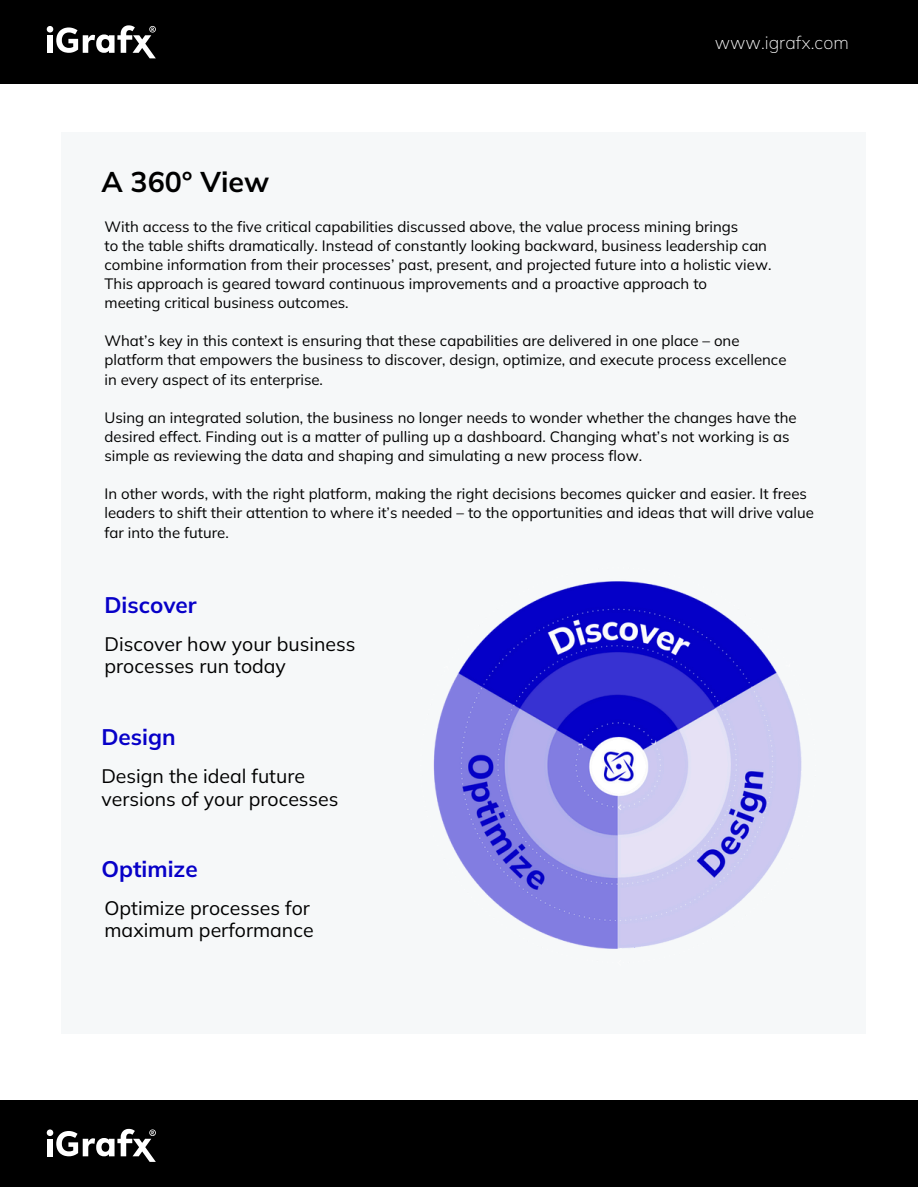
<style>
.page{position:relative;width:918px;height:1188px;background:#fff}
.page>*{position:absolute;margin:0;border:0;box-sizing:border-box;transform-origin:0 0}
.t1{font:700 28.5px "Mulish";color:#000}
.t2{font:700 22.5px "Mulish";color:#0700c8}
.t3{font:19.5px/22.5px "Mulish";color:#000}
.t4{font:200 18px "Mulish";color:#fff}
.t5{font:15px/19.2px "Mulish";color:#000}
</style>
<div class="page">
<div style="left:0;top:0;width:918px;height:83px;background:#000"></div>
<div style="left:61px;top:132px;width:805px;height:902px;background:#f6f8f9"></div>
<svg style="left:47px;top:25px;width:109px;height:33px"></svg>
<div style="left:0;top:1100px;width:918px;height:86px;background:#000"></div>
<svg style="left:47px;top:1128px;width:109px;height:34px"></svg>
<img style="left:433px;top:581px;width:369px;height:368px">
<p class="t1" style="left:101px;top:163px;width:169px">A 360° View</p>
<p class="t4" style="left:715px;top:30px;width:136px">www.igrafx.com</p>
<p class="t5" style="left:105px;top:216px;width:635px">With access to the five critical capabilities discussed above, the value process mining brings</p>
<p class="t5" style="left:105px;top:235px;width:664px">to the table shifts dramatically. Instead of constantly looking backward, business leadership can</p>
<p class="t5" style="left:105px;top:255px;width:668px">combine information from their processes’ past, present, and projected future into a holistic view.</p>
<h2 class="t5" style="left:105px;top:274px;width:604px">This approach is geared toward continuous improvements and a proactive approach to</h2>
<h3 class="t5" style="left:105px;top:293px;width:246px">meeting critical business outcomes.</h3>
<h2 class="t5" style="left:105px;top:331px;width:637px">What’s key in this context is ensuring that these capabilities are delivered in one place – one</h2>
<h3 class="t5" style="left:105px;top:350px;width:684px">platform that empowers the business to discover, design, optimize, and execute process excellence</h3>
<h2 class="t5" style="left:105px;top:369px;width:220px">in every aspect of its enterprise.</h2>
<h3 class="t5" style="left:105px;top:408px;width:694px">Using an integrated solution, the business no longer needs to wonder whether the changes have the desired effect. Finding out is a matter of pulling up a dashboard. Changing what’s not working is as simple as reviewing the data and shaping and simulating a new process flow.</h3>
<p class="t5" style="left:105px;top:484px;width:711px">In other words, with the right platform, making the right decisions becomes quicker and easier. It frees leaders to shift their attention to where it’s needed – to the opportunities and ideas that will drive value far into the future.</p>
<p class="t2" style="left:105px;top:590px;width:94px">Discover</p>
<p class="t3" style="left:105px;top:632px;width:252px">Discover how your business processes run today</p>
<p class="t2" style="left:101px;top:722px;width:76px">Design</p>
<p class="t3" style="left:101px;top:765px;width:239px">Design the ideal future versions of your processes</p>
<h1 class="t2" style="left:101px;top:854px;width:98px">Optimize</h1>
<p class="t3" style="left:105px;top:896px;width:211px">Optimize processes for maximum performance</p>
</div>
